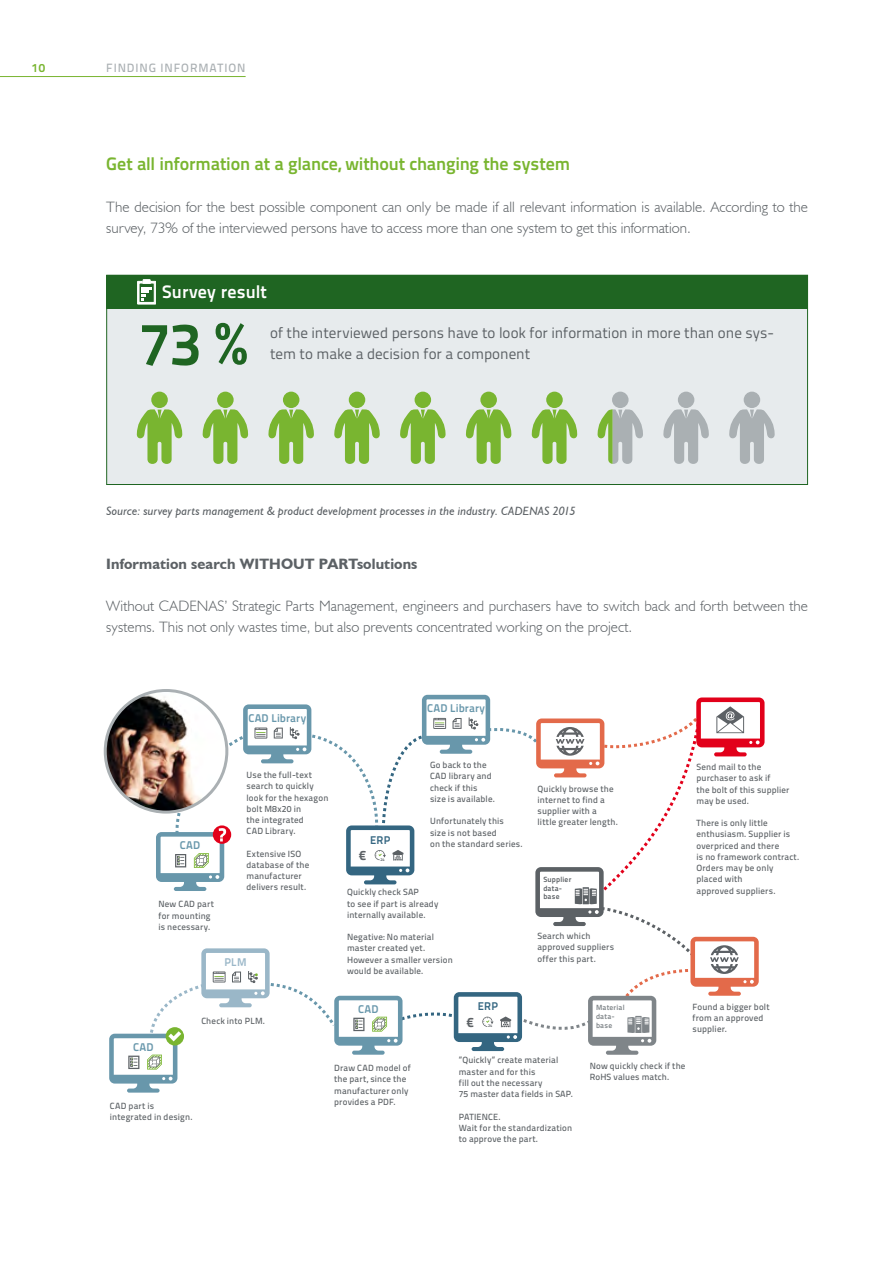
<style>
.page{position:relative;width:893px;height:1263px;background:#fff}
.page>*{position:absolute;margin:0;border:0;box-sizing:border-box;transform-origin:0 0}
.t1{font:60px "Titillium Text 25 L 800 wt";color:#1f6522}
.t2{font:18px "Titillium Text 25 L 800 wt";letter-spacing:-.01em;color:#79b530}
.t3{font:18px "Titillium Text 25 L 800 wt";letter-spacing:.01em;color:#fff}
.t4{font:300 15px/21px "Humanist 521 BT";letter-spacing:.005em;color:#5c6165}
.t5{font:15px/21px "Titillium Text 25 L 400 wt";color:#5c6165}
.t6{font:700 15px "Humanist 521 BT";letter-spacing:.005em;color:#5c6165}
.t7{font:13.65px "Titillium Text 25 L 800 wt";color:#5c6165}
.t8{font:italic 12px "Humanist 521 BT";letter-spacing:.015em;color:#5c6165}
.t9{font:12px "Titillium Text 25 L 600 wt";letter-spacing:.075em;color:#aab0b3}
.t10{font:12px "Titillium Text 25 L 800 wt";color:#79b530}
.t11{font:11.25px "Titillium Text 25 L 800 wt";letter-spacing:.015em;color:#6897ab}
.t12{font:11.25px "Titillium Text 25 L 800 wt";letter-spacing:.02em;color:#346681}
.t13{font:11.25px "Titillium Text 25 L 800 wt";color:#9ab7c8}
.t14{font:9px/11.2px "Titillium Text 25 L 600 wt";letter-spacing:.02em;color:#5c6165}
.t15{font:7.5px/9px "Titillium Text 25 L 800 wt";letter-spacing:.03em;color:#5c6165}
.t16{font:7.5px/9px "Titillium Text 25 L 800 wt";letter-spacing:.03em;color:#7f8589}
.t17{font:3.9px "Titillium Text 25 L 800 wt";color:#5c6165}
</style>
<div class="page">
<div style="left:107px;top:275px;width:700px;height:209px;background:#e7ebed"></div>
<div style="left:106px;top:275px;width:702px;height:34px;background:#1f6522"></div>
<div style="left:349px;top:392px;width:16px;height:16px;background:#79b530;border-radius:50%"></div>
<div style="left:217px;top:392px;width:17px;height:16px;background:#79b530;border-radius:50%"></div>
<div style="left:415px;top:392px;width:16px;height:16px;background:#79b530;border-radius:50%"></div>
<div style="left:283px;top:392px;width:16px;height:16px;background:#79b530;border-radius:50%"></div>
<div style="left:678px;top:392px;width:16px;height:16px;background:#aab0b3;border-radius:50%"></div>
<div style="left:546px;top:392px;width:17px;height:16px;background:#79b530;border-radius:50%"></div>
<div style="left:151px;top:392px;width:17px;height:16px;background:#79b530;border-radius:50%"></div>
<div style="left:480px;top:392px;width:17px;height:16px;background:#79b530;border-radius:50%"></div>
<svg style="left:400px;top:409px;width:46px;height:55px"></svg>
<svg style="left:532px;top:409px;width:45px;height:55px"></svg>
<div style="left:612px;top:392px;width:17px;height:16px;background:#aab0b3;border-radius:50%"></div>
<svg style="left:663px;top:409px;width:46px;height:55px"></svg>
<svg style="left:202px;top:409px;width:46px;height:55px"></svg>
<svg style="left:137px;top:409px;width:45px;height:55px"></svg>
<svg style="left:268px;top:409px;width:46px;height:55px"></svg>
<svg style="left:466px;top:409px;width:46px;height:55px"></svg>
<svg style="left:334px;top:409px;width:46px;height:55px"></svg>
<div style="left:744px;top:392px;width:16px;height:16px;background:#aab0b3;border-radius:50%"></div>
<svg style="left:729px;top:409px;width:46px;height:55px"></svg>
<svg style="left:597px;top:409px;width:46px;height:55px"></svg>
<svg style="left:105px;top:690px;width:659px;height:402px"></svg>
<svg style="left:137px;top:280px;width:19px;height:24px"></svg>
<hr style="left:0;top:76px;width:246px;height:1px;background:#79b530">
<h3 class="t10" style="left:32px;top:59px;width:15px">10</h3>
<h3 class="t9" style="left:106px;top:59px;width:141px">FINDING INFORMATION</h3>
<h2 class="t2" style="left:106px;top:150px;width:465px">Get all information at a glance, without changing the system</h2>
<h3 class="t4" style="left:106px;top:196px;width:703px">The decision for the best possible component can only be made if all relevant information is available. According to the survey, 73% of the interviewed persons have to access more than one system to get this information.</h3>
<h2 class="t3" style="left:162px;top:278px;width:106px">Survey result</h2>
<h1 class="t1" style="left:139px;top:298px;width:109px">73 %</h1>
<h3 class="t5" style="left:270px;top:321px;width:505px">of the interviewed persons have to look for information in more than one sys&shy;tem to make a decision for a component</h3>
<h3 class="t8" style="left:106px;top:503px;width:471px">Source: survey parts management &amp; product development processes in the industry. CADENAS 2015</h3>
<h3 class="t6" style="left:106px;top:554px;width:313px">Information search WITHOUT PARTsolutions</h3>
<h3 class="t4" style="left:106px;top:595px;width:703px">Without CADENAS’ Strategic Parts Management, engineers and purchasers have to switch back and forth between the systems. This not only wastes time, but also prevents concentrated working on the project.</h3>
<p class="t11" style="left:248px;top:709px;width:59px">CAD Library</p>
<p class="t11" style="left:180px;top:836px;width:22px">CAD</p>
<p class="t14" style="left:158px;top:898px;width:57px">New CAD part for mounting is necessary.</p>
<p class="t14" style="left:247px;top:769px;width:83px">Use the full-text search to quickly look for the hexagon bolt M8x20 in<br>the integrated<br>CAD Library.</p>
<p class="t14" style="left:247px;top:847px;width:64px">Extensive ISO database of the manufacturer delivers result.</p>
<p class="t13" style="left:224px;top:953px;width:24px">PLM</p>
<p class="t11" style="left:133px;top:1038px;width:22px">CAD</p>
<p class="t14" style="left:201px;top:1015px;width:65px">Check into PLM.</p>
<p class="t11" style="left:427px;top:699px;width:59px">CAD Library</p>
<p class="t12" style="left:370px;top:831px;width:22px">ERP</p>
<h3 class="t7" style="left:358px;top:845px;width:9px">€</h3>
<p class="t17" style="left:380px;top:856px;width:6px">24</p>
<p class="t14" style="left:430px;top:759px;width:66px">Go back to the<br>CAD library and check if this size is available.</p>
<p class="t14" style="left:430px;top:815px;width:94px">Unfortunately this<br>size is not based<br>on the standard series.</p>
<p class="t14" style="left:347px;top:886px;width:93px">Quickly check SAP<br>to see if part is already internally available.</p>
<p class="t14" style="left:347px;top:931px;width:107px">Negative: No material master created yet.<br>However a smaller version would be available.</p>
<p class="t11" style="left:358px;top:1000px;width:22px">CAD</p>
<p class="t12" style="left:478px;top:997px;width:22px">ERP</p>
<h3 class="t7" style="left:466px;top:1011px;width:9px">€</h3>
<p class="t17" style="left:488px;top:1023px;width:6px">24</p>
<p class="t14" style="left:538px;top:782px;width:82px">Quickly browse the internet to find a supplier with a<br>little greater length.</p>
<p class="t15" style="left:543px;top:874px;width:30px">Supplier data&shy;base</p>
<p class="t14" style="left:537px;top:930px;width:78px">Search which approved suppliers offer this part.</p>
<p class="t16" style="left:596px;top:1003px;width:30px">Material data&shy;base</p>
<p class="t14" style="left:696px;top:761px;width:94px">Send mail to the purchaser to ask if<br>the bolt of this supplier may be used.</p>
<p class="t14" style="left:696px;top:817px;width:104px">There is only little enthusiasm. Supplier is overpriced and there<br>is no framework contract.<br>Orders may be only placed with<br>approved suppliers.</p>
<p class="t14" style="left:693px;top:1000px;width:79px">Found a bigger bolt from an approved supplier.</p>
<p class="t14" style="left:110px;top:1099px;width:84px">CAD part is integrated in design.</p>
<p class="t14" style="left:334px;top:1062px;width:78px">Draw CAD model of the part, since the manufacturer only provides a PDF.</p>
<p class="t14" style="left:459px;top:1054px;width:116px">“Quickly“ create material master and for this<br>fill out the necessary<br>75 master data fields in SAP.</p>
<p class="t14" style="left:459px;top:1110px;width:115px">PATIENCE.<br>Wait for the standardization to approve the part.</p>
<p class="t14" style="left:590px;top:1060px;width:97px">Now quickly check if the<br>RoHS values match.</p>
</div>
